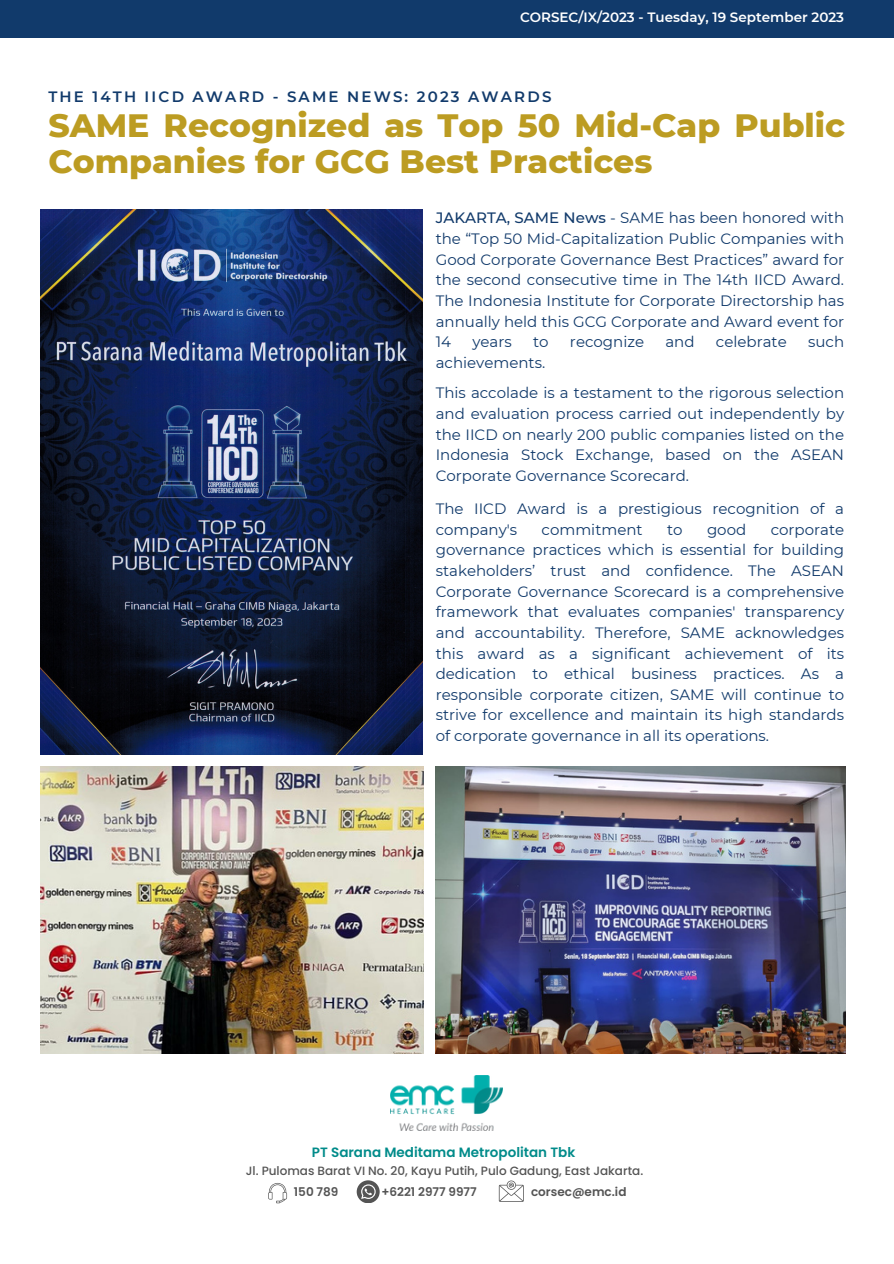
<style>
.page{position:relative;width:894px;height:1264px;background:#fff}
.page>*{position:absolute;margin:0;border:0;box-sizing:border-box;transform-origin:0 0}
.t1{font:800 33px/36px "Montserrat";color:#bc9c22}
.t2{font:15px/20.7px "Montserrat";color:#113a6b;text-align:justify}
.t3{font:600 15px "Montserrat";letter-spacing:.145em;color:#113a6b}
.t4{font:600 13.5px "Montserrat";color:#fff}
.t5{font:600 13.5px "Poppins";color:#008b8a}
.t6{font:500 12px "Poppins";color:#545454}
.t7{font:600 12px "Poppins";color:#545454}
.s1{font-weight:500}
</style>
<div class="page">
<div style="left:0;top:0;width:893px;height:37px;background:#113a6b"></div>
<img style="left:390px;top:1075px;width:112px;height:55px">
<img style="left:41px;top:210px;width:381px;height:544px">
<img style="left:435px;top:766px;width:410px;height:287px">
<img style="left:41px;top:766px;width:382px;height:287px">
<svg style="left:268px;top:1183px;width:19px;height:20px"></svg>
<svg style="left:356px;top:1180px;width:23px;height:22px"></svg>
<svg style="left:498px;top:1180px;width:25px;height:21px"></svg>
<p class="t4" style="left:520px;top:9px;width:325px">CORSEC/IX/2023 - Tuesday, 19 September 2023</p>
<p class="t3" style="left:48px;top:88px;width:504px">THE 14TH IICD AWARD - SAME NEWS: 2023 AWARDS</p>
<p class="t1" style="left:48px;top:107px;width:798px">SAME Recognized as Top 50 Mid-Cap Public<br>Companies for GCG Best Practices</p>
<p class="t2" style="left:435px;top:208px;width:410px"><span class="s1">JAKARTA, SAME News</span> - SAME has been honored with the “Top 50 Mid-Capitalization Public Companies with Good Corporate Governance Best Practices” award for the second consecutive time in The 14th IICD Award.<br>The Indonesia Institute for Corporate Directorship has annually held this GCG Corporate and Award event for 14</p>
<p class="t2" style="left:472px;top:331px;width:41px">years</p>
<p class="t2" style="left:533px;top:331px;width:17px">to</p>
<p class="t2" style="left:570px;top:331px;width:76px">recognize</p>
<p class="t2" style="left:665px;top:331px;width:31px">and</p>
<p class="t2" style="left:715px;top:331px;width:72px">celebrate</p>
<p class="t2" style="left:807px;top:331px;width:38px">such</p>
<p class="t2" style="left:435px;top:352px;width:111px">achievements.</p>
<p class="t2" style="left:435px;top:383px;width:410px">This accolade is a testament to the rigorous selection and evaluation process carried out independently by the IICD on nearly 200 public companies listed on the Indonesia Stock Exchange, based on the ASEAN Corporate Governance Scorecard.</p>
<p class="t2" style="left:435px;top:498px;width:410px">The IICD Award is a prestigious recognition of a company's</p>
<p class="t2" style="left:541px;top:519px;width:102px">commitment</p>
<p class="t2" style="left:667px;top:519px;width:17px">to</p>
<p class="t2" style="left:706px;top:519px;width:41px">good</p>
<p class="t2" style="left:435px;top:519px;width:410px;text-indent:335px">corporate governance practices which is essential for building stakeholders’ trust and confidence. The ASEAN Corporate Governance Scorecard is a comprehensive framework that evaluates companies' transparency and accountability. Therefore, SAME acknowledges this award as a significant achievement of its dedication to ethical business practices. As a responsible corporate citizen, SAME will continue to strive for excellence and maintain its high standards of corporate governance in all its operations.</p>
<p class="t5" style="left:312px;top:1143px;width:265px">PT Sarana Meditama Metropolitan Tbk</p>
<p class="t6" style="left:246px;top:1162px;width:399px">Jl. Pulomas Barat VI No. 20, Kayu Putih, Pulo Gadung, East Jakarta.</p>
<p class="t7" style="left:294px;top:1183px;width:46px">150 789</p>
<p class="t7" style="left:381px;top:1183px;width:97px">+6221 2977 9977</p>
<p class="t7" style="left:531px;top:1183px;width:97px">corsec@emc.id</p>
</div>
